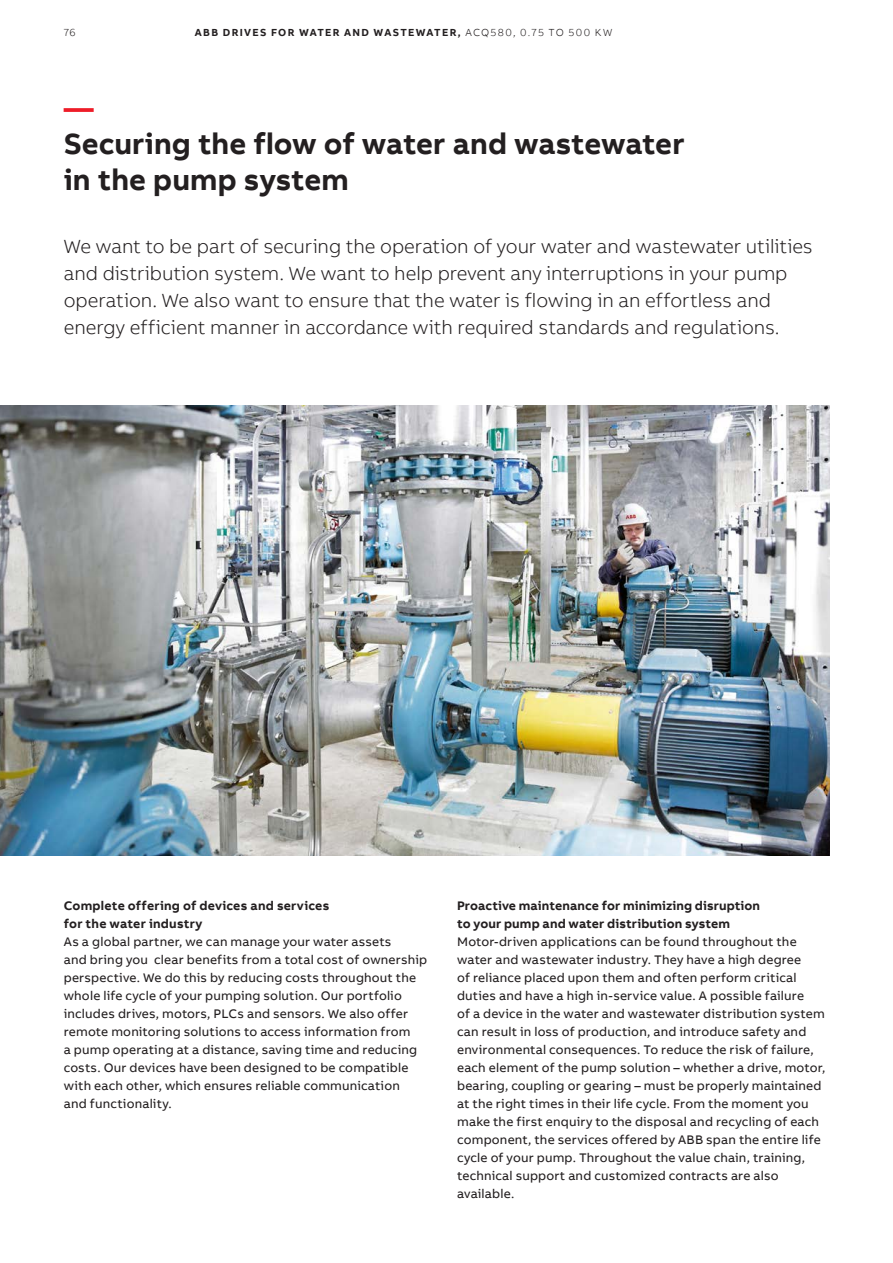
<style>
.page{position:relative;width:893px;height:1263px;background:#fff}
.page>*{position:absolute;margin:0;border:0;box-sizing:border-box;transform-origin:0 0}
.t1{font:700 30px/36px "AB Bvoice";color:#231f20}
.t2{font:700 30px "AB Bvoice";color:#ee1c28}
.t3{font:300 19.5px/27px "AB Bvoice";letter-spacing:-.005em;color:#231f20}
.t4{font:12.75px/18px "AB Bvoice";letter-spacing:.015em;color:#231f20}
.t5{font:700 12.75px/18px "AB Bvoice";letter-spacing:.01em;color:#231f20}
.t6{font:700 10.5px "AB Bvoice";letter-spacing:.125em;color:#231f20}
.t7{font:300 10.5px "AB Bvoice";color:#231f20}
.s1{font-weight:300}
</style>
<div class="page">
<img style="left:0;top:406px;width:829px;height:450px">
<p class="t7" style="left:64px;top:26px;width:13px">76</p>
<p class="t6" style="left:195px;top:25px;width:419px">ABB DRIVES FOR WATER AND WASTEWATER, <span class="s1">ACQ580, 0.75 TO 500 KW</span></p>
<h1 class="t2" style="left:64px;top:89px;width:31px">—</h1>
<h1 class="t1" style="left:64px;top:126px;width:622px">Securing the flow of water and wastewater in the pump system</h1>
<p class="t3" style="left:64px;top:233px;width:751px">We want to be part of securing the operation of your water and wastewater utilities and distribution system. We want to help prevent any interruptions in your pump operation. We also want to ensure that the water is flowing in an effortless and energy efficient manner in accordance with required standards and regulations.</p>
<p class="t5" style="left:64px;top:896px;width:267px">Complete offering of devices and services for the water industry</p>
<p class="t4" style="left:64px;top:933px;width:365px">As a global partner, we can manage your water assets<br>and bring you clear benefits from a total cost of ownership perspective. We do this by reducing costs throughout the whole life cycle of your pumping solution. Our portfolio includes drives, motors, PLCs and sensors. We also offer remote monitoring solutions to access information from<br>a pump operating at a distance, saving time and reducing costs. Our devices have been designed to be compatible with each other, which ensures reliable communication<br>and functionality.</p>
<p class="t5" style="left:457px;top:896px;width:304px">Proactive maintenance for minimizing disruption to your pump and water distribution system</p>
<p class="t4" style="left:457px;top:933px;width:370px">Motor-driven applications can be found throughout the water and wastewater industry. They have a high degree<br>of reliance placed upon them and often perform critical duties and have a high in-service value. A possible failure<br>of a device in the water and wastewater distribution system can result in loss of production, and introduce safety and environmental consequences. To reduce the risk of failure, each element of the pump solution – whether a drive, motor, bearing, coupling or gearing – must be properly maintained at the right times in their life cycle. From the moment you make the first enquiry to the disposal and recycling of each component, the services offered by ABB span the entire life cycle of your pump. Throughout the value chain, training, technical support and customized contracts are also available.</p>
</div>
